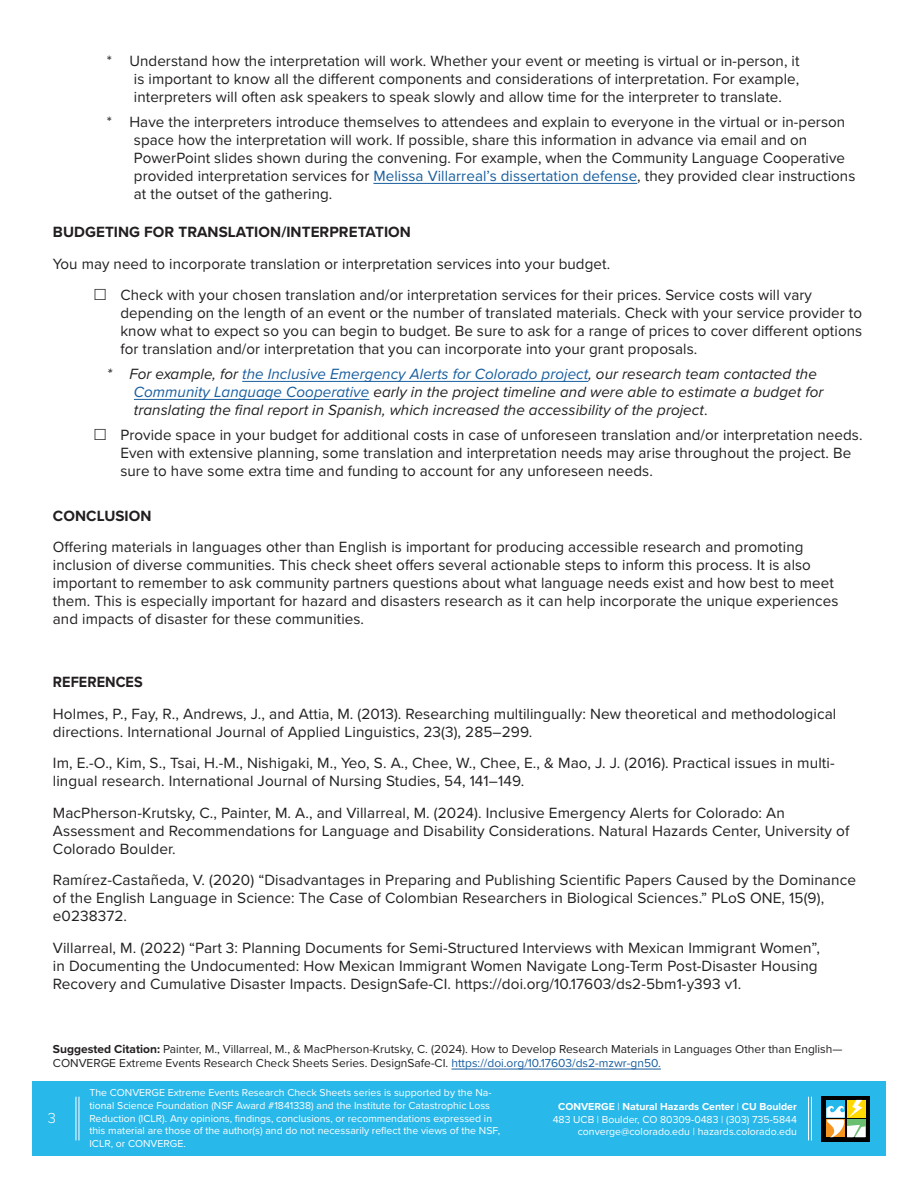
<style>
.page{position:relative;width:918px;height:1188px;background:#fff}
.page>*{position:absolute;margin:0;border:0;box-sizing:border-box;transform-origin:0 0}
.t1{font:15.3px/18px "Proxima Nova";letter-spacing:.005em;color:#231f20}
.t2{font:italic 15.3px/18px "Proxima Nova";letter-spacing:.005em;color:#231f20}
.t3{font:700 15.3px "Proxima Nova";letter-spacing:.005em;color:#231f20}
.t4{font:700 15.3px "Proxima Nova";letter-spacing:.005em;color:#231f20;scale:.93 1}
.t5{font:300 15px "Proxima Nova";color:#fff}
.t6{font:12px/14.4px "Proxima Nova";color:#231f20}
.t7{font:10.5px/12.6px "Proxima Nova";color:#fff}
.s1{color:#175d9e}
.s2{font-style:normal}
.s3{font-weight:700}
</style>
<div class="page">
<div style="left:32px;top:1081px;width:854px;height:75px;background:#28b8ea"></div>
<div style="left:822px;top:1096px;width:48px;height:46px;background:#000"></div>
<svg style="left:826px;top:1100px;width:39px;height:37px"></svg>
<hr style="left:79px;top:1097px;width:1px;height:43px;background:#fff">
<hr style="left:76px;top:1097px;width:1px;height:43px;background:#fff">
<hr style="left:811px;top:1097px;width:1px;height:43px;background:#fff">
<hr style="left:808px;top:1097px;width:1px;height:43px;background:#fff">
<hr style="left:451px;top:1069px;width:210px;height:1px;background:#175d9e">
<hr style="left:373px;top:183px;width:264px;height:1px;background:#175d9e">
<hr style="left:242px;top:381px;width:346px;height:1px;background:#175d9e">
<hr style="left:134px;top:399px;width:235px;height:1px;background:#175d9e">
<p class="t1" style="left:134px;top:51px;width:667px;text-align:justify;text-indent:-27px">* Understand how the interpretation will work. Whether your event or meeting is virtual or in-person, it is important to know all the different components and considerations of interpretation. For example, interpreters will often ask speakers to speak slowly and allow time for the interpreter to translate.</p>
<p class="t1" style="left:134px;top:112px;width:723px;text-indent:-27px">* Have the interpreters introduce themselves to attendees and explain to everyone in the virtual or in-person space how the interpretation will work. If possible, share this information in advance via email and on PowerPoint slides shown during the convening. For example, when the Community Language Cooperative provided interpretation services for <span class="s1">Melissa Villarreal’s dissertation defense</span>, they provided clear instructions at the outset of the gathering.</p>
<p class="t3" style="left:53px;top:221px;width:360px">BUDGETING FOR TRANSLATION/INTERPRETATION</p>
<p class="t1" style="left:53px;top:254px;width:559px">You may need to incorporate translation or interpretation services into your budget.</p>
<p class="t1" style="left:120px;top:285px;width:743px">Check with your chosen translation and/or interpretation services for their prices. Service costs will vary depending on the length of an event or the number of translated materials. Check with your service provider to know what to expect so you can begin to budget. Be sure to ask for a range of prices to cover different options for translation and/or interpretation that you can incorporate into your grant proposals.</p>
<p class="t2" style="left:134px;top:364px;width:691px;text-indent:-27px">* For example, for <span class="s1">the Inclusive Emergency Alerts for Colorado project</span>, our research team contacted the<br><span class="s1">Community Language Cooperative</span> early in the project timeline and were able to estimate a budget for translating the final report in Spanish, which increased the accessibility of the project<span class="s2">.</span></p>
<p class="t1" style="left:120px;top:425px;width:744px">Provide space in your budget for additional costs in case of unforeseen translation and/or interpretation needs.<br>Even with extensive planning, some translation and interpretation needs may arise throughout the project. Be sure to have some extra time and funding to account for any unforeseen needs.</p>
<p class="t3" style="left:53px;top:504px;width:100px">CONCLUSION</p>
<p class="t1" style="left:53px;top:538px;width:787px">Offering materials in languages other than English is important for producing accessible research and promoting inclusion of diverse communities. This check sheet offers several actionable steps to inform this process. It is also important to remember to ask community partners questions about what language needs exist and how best to meet them. This is especially important for hazard and disasters research as it can help incorporate the unique experiences and impacts of disaster for these communities.</p>
<p class="t4" style="left:53px;top:671px;width:98px">REFERENCES</p>
<p class="t1" style="left:53px;top:704px;width:785px">Holmes, P., Fay, R., Andrews, J., and Attia, M. (2013). Researching multilingually: New theoretical and methodological directions. International Journal of Applied Linguistics, 23(3), 285–299.</p>
<p class="t1" style="left:53px;top:754px;width:783px">Im, E.-O., Kim, S., Tsai, H.-M., Nishigaki, M., Yeo, S. A., Chee, W., Chee, E., &amp; Mao, J. J. (2016). Practical issues in multi&shy;lingual research. International Journal of Nursing Studies, 54, 141–149.</p>
<p class="t1" style="left:53px;top:803px;width:798px">MacPherson-Krutsky, C., Painter, M. A., and Villarreal, M. (2024). Inclusive Emergency Alerts for Colorado: An<br>Assessment and Recommendations for Language and Disability Considerations. Natural Hazards Center, University of<br>Colorado Boulder.</p>
<p class="t1" style="left:53px;top:871px;width:805px">Ramírez-Castañeda, V. (2020) “Disadvantages in Preparing and Publishing Scientific Papers Caused by the Dominance of the English Language in Science: The Case of Colombian Researchers in Biological Sciences.” PLoS ONE, 15(9), e0238372.</p>
<p class="t1" style="left:53px;top:938px;width:769px">Villarreal, M. (2022) “Part 3: Planning Documents for Semi-Structured Interviews with Mexican Immigrant Women”, in Documenting the Undocumented: How Mexican Immigrant Women Navigate Long-Term Post-Disaster Housing<br>Recovery and Cumulative Disaster Impacts. DesignSafe-CI. https://doi.org/10.17603/ds2-5bm1-y393 v1.</p>
<p class="t6" style="left:53px;top:1041px;width:791px"><span class="s3">Suggested Citation:</span> Painter, M., Villarreal, M., &amp; MacPherson-Krutsky, C. (2024). How to Develop Research Materials in Languages Other than English—<br>CONVERGE Extreme Events Research Check Sheets Series. DesignSafe-CI. <span class="s1">https://doi.org/10.17603/ds2-mzwr-gn50.</span></p>
<p class="t5" style="left:48px;top:1107px;width:10px">3</p>
<p class="t7" style="left:89px;top:1086px;width:412px">The CONVERGE Extreme Events Research Check Sheets series is supported by the Na&shy;tional Science Foundation (NSF Award #1841338) and the Institute for Catastrophic Loss Reduction (ICLR). Any opinions, findings, conclusions, or recommendations expressed in this material are those of the author(s) and do not necessarily reflect the views of the NSF, ICLR, or CONVERGE.</p>
<p class="t7" style="left:553px;top:1100px;width:246px;text-align:right"><span class="s3">CONVERGE</span> | <span class="s3">Natural Hazards Center</span> | <span class="s3">CU Boulder<br></span>483 UCB | Boulder, CO 80309-0483 | (303) 735-5844 converge@colorado.edu | hazards.colorado.edu</p>
</div>
